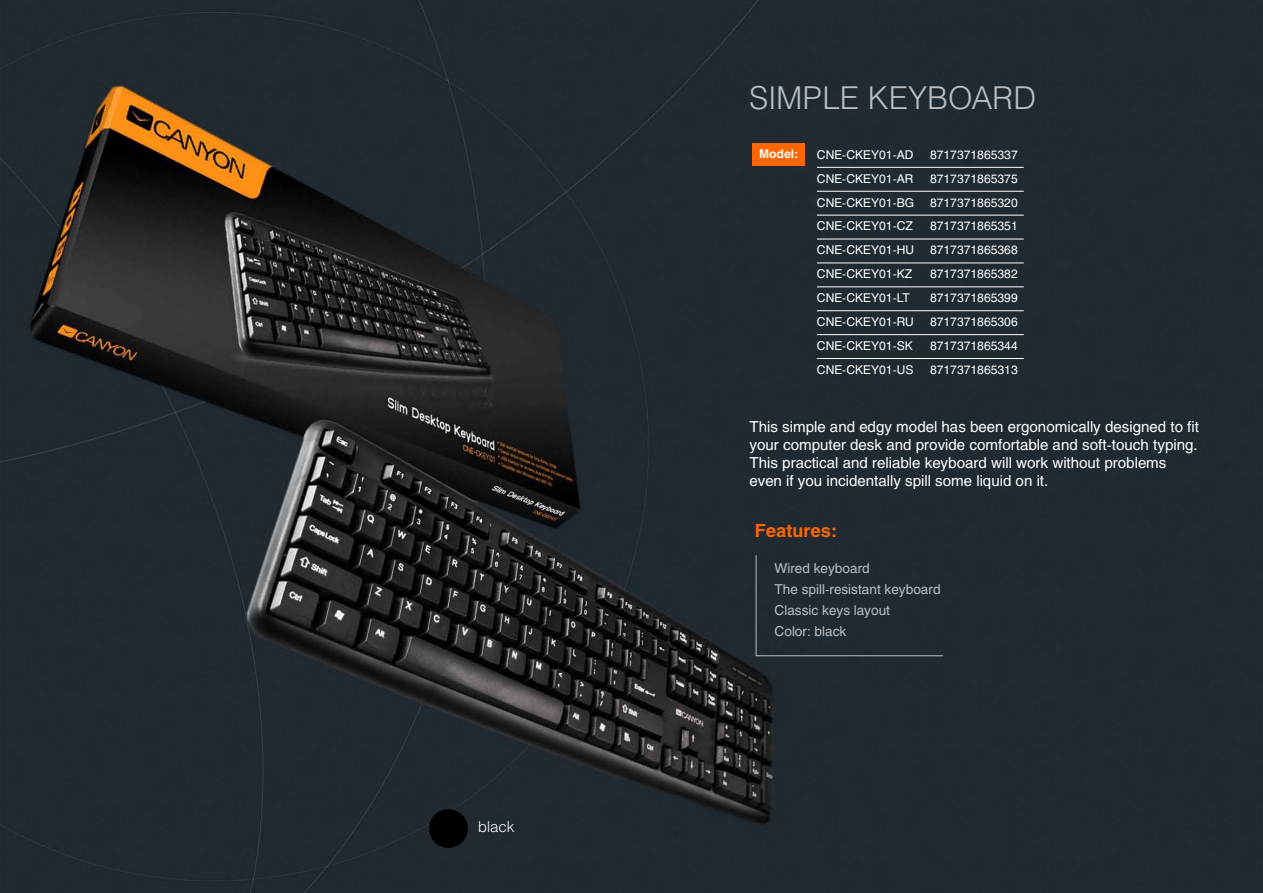
<style>
.page{position:relative;width:1263px;height:893px;background:#fff}
.page>*{position:absolute;margin:0;border:0;box-sizing:border-box;transform-origin:0 0}
.t1{font:31.5px "Helios Light C";color:#bcbec0}
.t2{font:700 18px "Helios C";color:#f60}
.t3{font:15px/18px "Helios C";color:#fff}
.t4{font:15px "Helios Light C";color:#fff}
.t5{font:13.5px/21px "Helios C";color:#bcbec0}
.t6{font:12px "Helios C";color:#fff}
.t7{font:700 12px "Helios C";color:#fff}
</style>
<div class="page">
<img style="left:0;top:0;width:1263px;height:893px">
<div style="left:752px;top:143px;width:53px;height:23px;background:#f60"></div>
<hr style="left:817px;top:167px;width:107px;height:1px;background:#fff">
<hr style="left:924px;top:167px;width:100px;height:1px;background:#fff">
<hr style="left:817px;top:191px;width:107px;height:1px;background:#fff">
<hr style="left:924px;top:191px;width:100px;height:1px;background:#fff">
<hr style="left:817px;top:215px;width:107px;height:1px;background:#fff">
<hr style="left:924px;top:215px;width:100px;height:1px;background:#fff">
<hr style="left:817px;top:239px;width:107px;height:1px;background:#fff">
<hr style="left:924px;top:239px;width:100px;height:1px;background:#fff">
<hr style="left:817px;top:263px;width:107px;height:1px;background:#fff">
<hr style="left:924px;top:263px;width:100px;height:1px;background:#fff">
<hr style="left:817px;top:287px;width:107px;height:1px;background:#fff">
<hr style="left:924px;top:287px;width:100px;height:1px;background:#fff">
<hr style="left:817px;top:310px;width:107px;height:1px;background:#fff">
<hr style="left:924px;top:310px;width:100px;height:1px;background:#fff">
<hr style="left:817px;top:334px;width:107px;height:1px;background:#fff">
<hr style="left:924px;top:334px;width:100px;height:1px;background:#fff">
<hr style="left:817px;top:358px;width:107px;height:1px;background:#fff">
<hr style="left:924px;top:358px;width:100px;height:1px;background:#fff">
<div style="left:756px;top:555px;width:188px;height:101px;background:#212a31"></div>
<div style="left:429px;top:809px;width:39px;height:39px;background:#000;border-radius:50%"></div>
<p class="t4" style="left:478px;top:818px;width:38px">BLACK</p>
<h1 class="t1" style="left:749px;top:79px;width:289px">SIMPLE KEYBOARD</h1>
<p class="t7" style="left:759px;top:147px;width:41px">Model:</p>
<p class="t6" style="left:817px;top:147px;width:98px">CNE-CKEY01-AD</p>
<p class="t6" style="left:930px;top:147px;width:89px">8717371865337</p>
<p class="t6" style="left:817px;top:171px;width:98px">CNE-CKEY01-AR</p>
<p class="t6" style="left:930px;top:171px;width:89px">8717371865375</p>
<p class="t6" style="left:817px;top:195px;width:99px">CNE-CKEY01-BG</p>
<p class="t6" style="left:930px;top:195px;width:89px">8717371865320</p>
<p class="t6" style="left:817px;top:219px;width:97px">CNE-CKEY01-cz</p>
<p class="t6" style="left:930px;top:219px;width:89px">8717371865351</p>
<p class="t6" style="left:817px;top:243px;width:99px">CNE-CKEY01-hu</p>
<p class="t6" style="left:930px;top:243px;width:89px">8717371865368</p>
<p class="t6" style="left:817px;top:267px;width:97px">CNE-CKEY01-kz</p>
<p class="t6" style="left:930px;top:267px;width:89px">8717371865382</p>
<p class="t6" style="left:817px;top:291px;width:94px">CNE-CKEY01-lt</p>
<p class="t6" style="left:930px;top:291px;width:89px">8717371865399</p>
<p class="t6" style="left:817px;top:315px;width:99px">CNE-CKEY01-ru</p>
<p class="t6" style="left:930px;top:315px;width:89px">8717371865306</p>
<p class="t6" style="left:817px;top:339px;width:95px">CNE-CKEY01-sk</p>
<p class="t6" style="left:930px;top:339px;width:89px">8717371865344</p>
<p class="t6" style="left:817px;top:362px;width:98px">CNE-CKEY01-us</p>
<p class="t6" style="left:930px;top:362px;width:89px">8717371865313</p>
<p class="t3" style="left:749px;top:418px;width:451px">This simple and edgy model has been ergonomically designed to fit your computer desk and provide comfortable and soft-touch typing.<br>This practical and reliable keyboard will work without problems even if you incidentally spill some liquid on it.</p>
<h2 class="t2" style="left:755px;top:520px;width:84px">Features:</h2>
<p class="t5" style="left:774px;top:557px;width:167px">Wired keyboard<br>The spill-resistant keyboard<br>Сlassic keys layout<br>Сolor: black</p>
</div>
